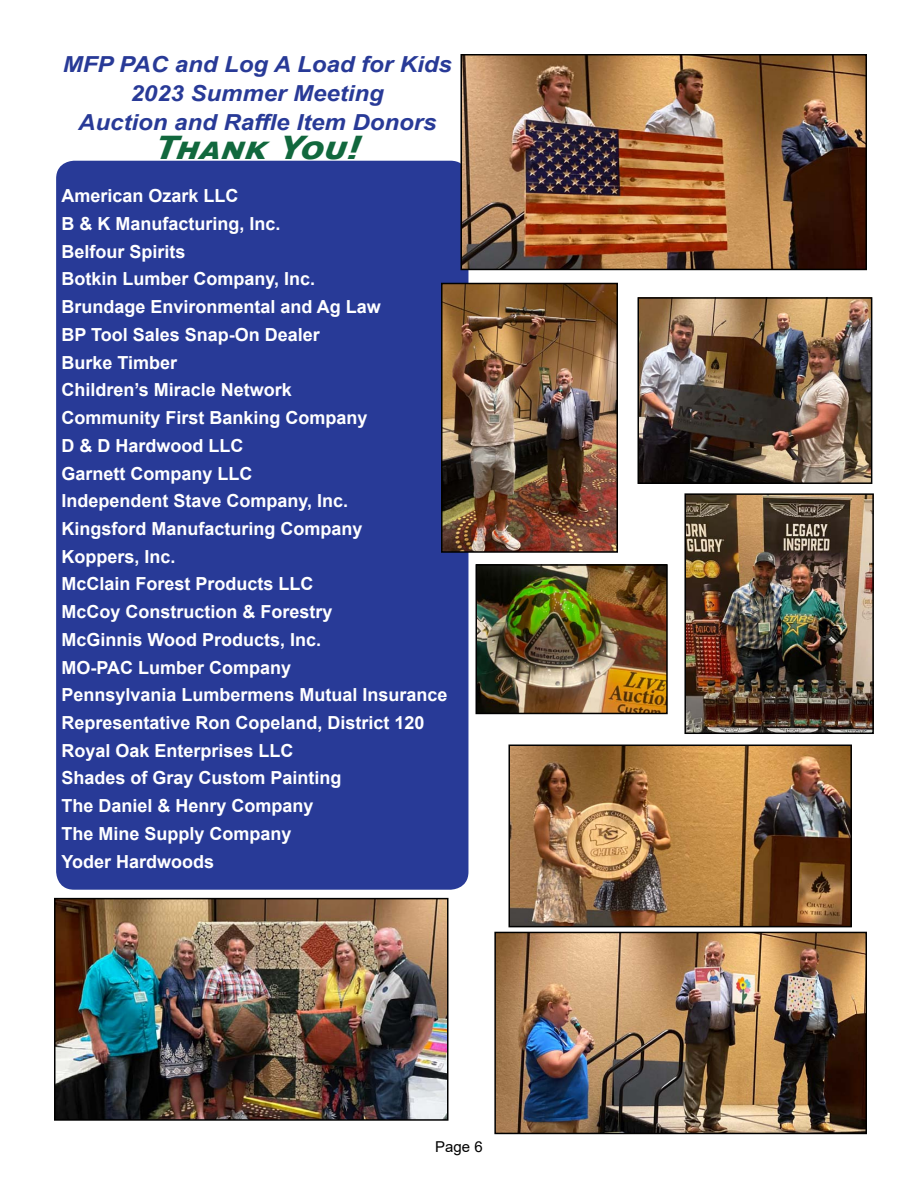
<style>
.page{position:relative;width:918px;height:1188px;background:#fff}
.page>*{position:absolute;margin:0;border:0;box-sizing:border-box;transform-origin:0 0}
.t1{font:italic 700 31.65px "Verdana";color:#11683d;scale:1.04 1}
.t2{font:italic 700 22.05px/29.2px "Arial";color:#283a97;text-align:center;scale:1.09 1}
.t3{font:700 18px/27.8px "Arial";color:#fff}
.t4{font:15px "Arial";color:#000}
</style>
<div class="page">
<div style="left:56px;top:161px;width:412px;height:729px;background:#283a97;border-radius:18px"></div>
<img style="left:463px;top:57px;width:401px;height:210px">
<div style="left:460px;top:54px;width:407px;height:216px;border:2px solid #000"></div>
<img style="left:687px;top:496px;width:184px;height:235px">
<div style="left:684px;top:493px;width:190px;height:241px;border:2px solid #000"></div>
<img style="left:57px;top:901px;width:388px;height:217px">
<div style="left:54px;top:898px;width:394px;height:223px;border:2px solid #000"></div>
<img style="left:641px;top:300px;width:228px;height:181px">
<div style="left:638px;top:297px;width:234px;height:187px;border:2px solid #000"></div>
<img style="left:479px;top:567px;width:186px;height:144px">
<div style="left:476px;top:564px;width:192px;height:150px;border:2px solid #000"></div>
<img style="left:497px;top:935px;width:367px;height:196px">
<div style="left:494px;top:932px;width:373px;height:202px;border:2px solid #000"></div>
<img style="left:511px;top:748px;width:338px;height:176px">
<div style="left:508px;top:745px;width:344px;height:182px;border:2px solid #000"></div>
<img style="left:444px;top:286px;width:171px;height:264px">
<div style="left:441px;top:283px;width:177px;height:270px;border:2px solid #000"></div>
<p class="t2" style="left:63px;top:50px;width:358px">MFP PAC and Log A Load for Kids<br>2023 Summer Meeting<br>Auction and Raffle Item Donors</p>
<h1 class="t1" style="left:155px;top:126px;width:204px">Tha nk You!</h1>
<p class="t3" style="left:62px;top:182px;width:388px">American Ozark LLC<br>B &amp; K Manufacturing, Inc.<br>Belfour Spirits<br>Botkin Lumber Company, Inc.<br>Brundage Environmental and Ag Law<br>BP Tool Sales Snap-On Dealer<br>Burke Timber<br>Children’s Miracle Network<br>Community First Banking Company<br>D &amp; D Hardwood LLC<br>Garnett Company LLC<br>Independent Stave Company, Inc.<br>Kingsford Manufacturing Company<br>Koppers, Inc.<br>McClain Forest Products LLC<br>McCoy Construction &amp; Forestry<br>McGinnis Wood Products, Inc.<br>MO-PAC Lumber Company<br>Pennsylvania Lumbermens Mutual Insurance<br>Representative Ron Copeland, District 120<br>Royal Oak Enterprises LLC<br>Shades of Gray Custom Painting<br>The Daniel &amp; Henry Company<br>The Mine Supply Company<br>Yoder Hardwoods</p>
<p class="t4" style="left:435px;top:1136px;width:49px">Page 6</p>
</div>
